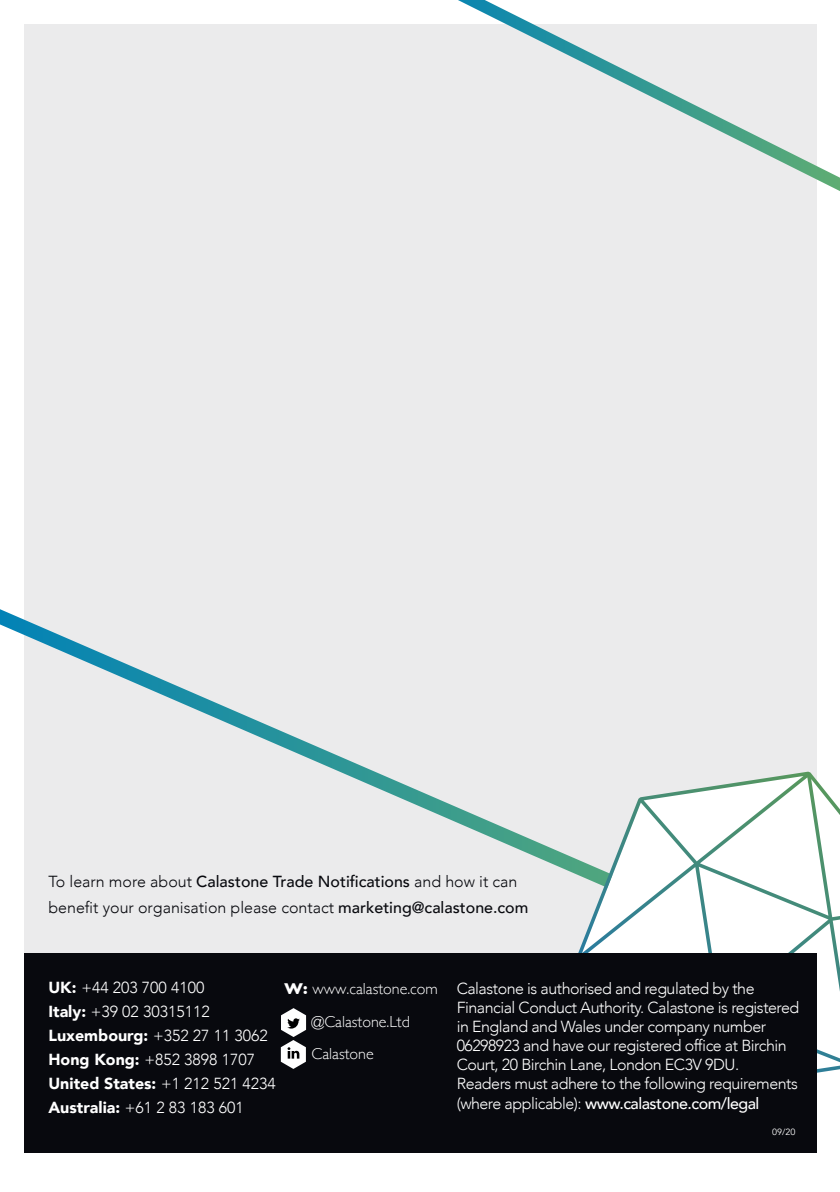
<style>
.page{position:relative;width:840px;height:1192px;background:#fff}
.page>*{position:absolute;margin:0;border:0;box-sizing:border-box;transform-origin:0 0}
.t1{font:300 16px/19px "Avenir";letter-spacing:-.03em;color:#fff}
.t2{font:300 16px/24px "Avenir";color:#fff}
.t3{font:300 16px/26px "Avenir";color:#08090e}
.t4{font:300 16px/32.4px "Gill Sans";color:#fff}
.t5{font:9px "Avenir";color:#fff}
.s1{font-weight:500}
.s2{font-weight:900}
.s3{font-weight:700}
</style>
<div class="page">
<div style="left:24px;top:24px;width:792px;height:1128px;background:#ebebec"></div>
<svg style="left:576px;top:771px;width:263px;height:321px"></svg>
<div style="left:24px;top:953px;width:792px;height:199px;background:#08090e"></div>
<svg style="left:281px;top:1008px;width:25px;height:60px"></svg>
<svg style="left:458px;top:0;width:381px;height:193px"></svg>
<p class="t3" style="left:48px;top:868px;width:481px">To learn more about <span class="s1">Calastone Trade Notifications</span> and how it can benefit your organisation please contact <span class="s1">marketing@calastone.com</span></p>
<p class="t2" style="left:48px;top:975px;width:229px"><span class="s2">UK:</span> +44 203 700 4100<br><span class="s2">Italy:</span> +39 02 30315112<br><span class="s2">Luxembourg:</span> +352 27 11 3062<br><span class="s2">Hong Kong:</span> +852 3898 1707<br><span class="s2">United States:</span> +1 212 521 4234<br><span class="s2">Australia:</span> +61 2 83 183 601</p>
<p class="t4" style="left:311px;top:974px;width:128px;text-indent:-27px"><span class="s3">W:</span> www.calastone.com @Calastone.Ltd<br>Calastone</p>
<p class="t1" style="left:456px;top:979px;width:344px">Calastone is authorised and regulated by the Financial Conduct Authority. Calastone is registered in England and Wales under company number 06298923 and have our registered office at Birchin Court, 20 Birchin Lane, London EC3V 9DU.<br>Readers must adhere to the following requirements (where applicable): <span class="s1">www.calastone.com/legal</span></p>
<p class="t5" style="left:772px;top:1125px;width:25px">09/20</p>
</div>
